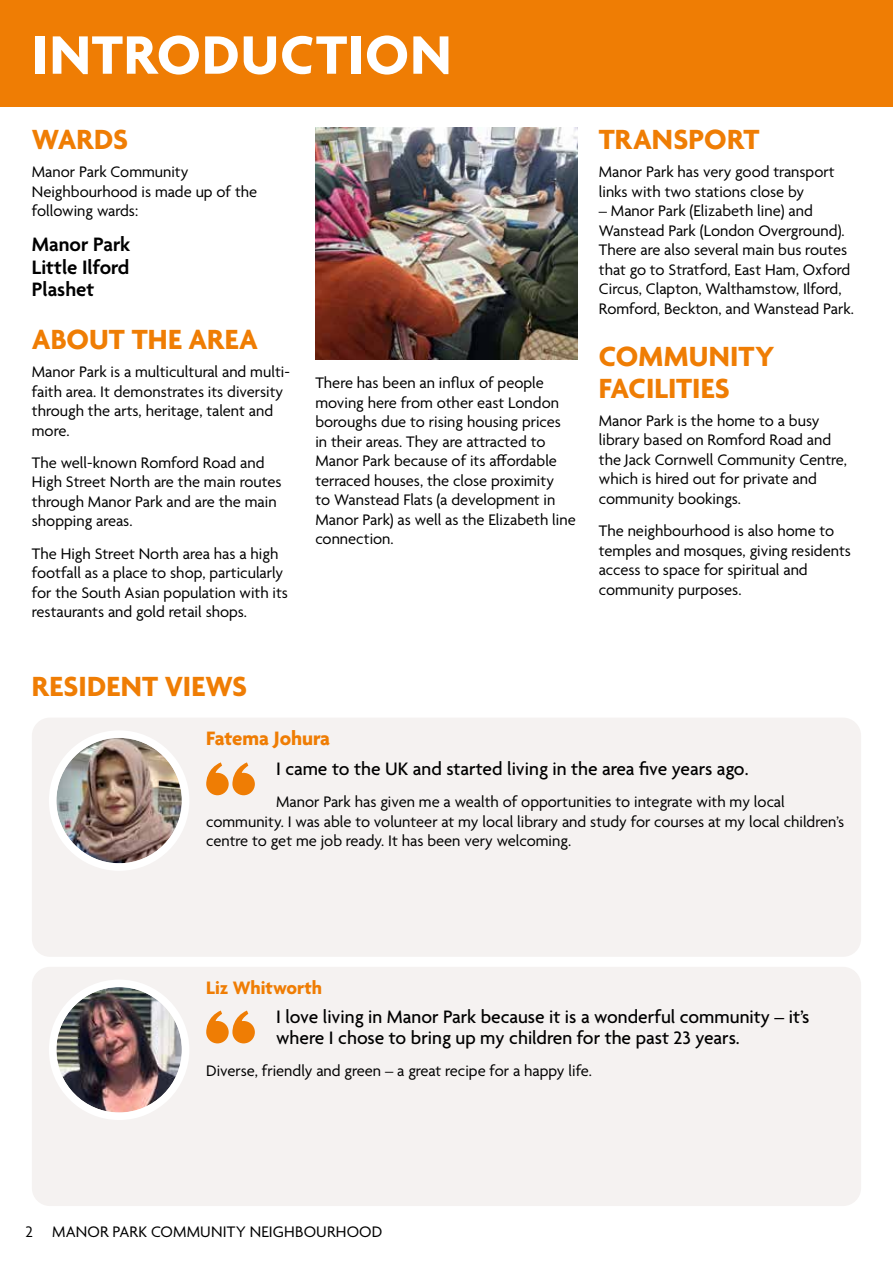
<style>
.page{position:relative;width:893px;height:1263px;background:#fff}
.page>*{position:absolute;margin:0;border:0;box-sizing:border-box;transform-origin:0 0}
.t1{font:700 58.5px "Agenda";letter-spacing:.02em;color:#fff}
.t2{font:700 30px/31.5px "Agenda";color:#ef7d04}
.t3{font:600 21px/22.5px "Agenda";color:#000;text-align:justify}
.t4{font:700 21px "Agenda";color:#ef7d04}
.t5{font:500 19.5px/21px "Agenda";color:#000}
.t6{font:700 19.5px "Agenda";color:#ef7d04}
.t7{font:16.5px/19.5px "Agenda";color:#000}
</style>
<div class="page">
<div style="left:0;top:0;width:893px;height:106px;background:#ef7d04"></div>
<div style="left:32px;top:718px;width:829px;height:239px;background:#f5f2f1;border-radius:18px"></div>
<div style="left:32px;top:967px;width:829px;height:239px;background:#f5f2f1;border-radius:18px"></div>
<svg style="left:206px;top:762px;width:49px;height:33px"></svg>
<svg style="left:206px;top:1010px;width:49px;height:33px"></svg>
<img style="left:56px;top:738px;width:126px;height:125px;border-radius:63px">
<div style="left:49px;top:730px;width:140px;height:141px;border:8px solid #fff;border-radius:50%"></div>
<img style="left:56px;top:987px;width:126px;height:125px;border-radius:63px">
<div style="left:49px;top:979px;width:140px;height:141px;border:8px solid #fff;border-radius:50%"></div>
<img style="left:315px;top:128px;width:263px;height:231px">
<h1 class="t1" style="left:32px;top:24px;width:421px">INTRODUCTION</h1>
<h2 class="t2" style="left:32px;top:126px;width:98px">WARDS</h2>
<p class="t7" style="left:32px;top:163px;width:227px">Manor Park Community<br>Neighbourhood is made up of the following wards:</p>
<p class="t3" style="left:32px;top:235px;width:100px">Manor Park Little Ilford Plashet</p>
<h2 class="t2" style="left:32px;top:326px;width:228px">ABOUT THE AREA</h2>
<p class="t7" style="left:32px;top:363px;width:259px">Manor Park is a multicultural and multi&shy;faith area. It demonstrates its diversity through the arts, heritage, talent and more.</p>
<p class="t7" style="left:32px;top:454px;width:251px">The well-known Romford Road and<br>High Street North are the main routes through Manor Park and are the main shopping areas.</p>
<p class="t7" style="left:32px;top:545px;width:258px">The High Street North area has a high footfall as a place to shop, particularly for the South Asian population with its restaurants and gold retail shops.</p>
<p class="t7" style="left:315px;top:374px;width:262px">There has been an influx of people moving here from other east London boroughs due to rising housing prices in their areas. They are attracted to Manor Park because of its affordable terraced houses, the close proximity<br>to Wanstead Flats (a development in Manor Park) as well as the Elizabeth line connection.</p>
<h2 class="t2" style="left:599px;top:126px;width:162px">TRANSPORT</h2>
<p class="t7" style="left:599px;top:163px;width:237px">Manor Park has very good transport links with two stations close by</p>
<p class="t7" style="left:599px;top:202px;width:257px">– Manor Park (Elizabeth line) and Wanstead Park (London Overground).<br>There are also several main bus routes that go to Stratford, East Ham, Oxford Circus, Clapton, Walthamstow, Ilford, Romford, Beckton, and Wanstead Park.</p>
<h2 class="t2" style="left:599px;top:343px;width:177px">COMMUNITY<br>FACILITIES</h2>
<p class="t7" style="left:599px;top:412px;width:250px">Manor Park is the home to a busy library based on Romford Road and the Jack Cornwell Community Centre, which is hired out for private and community bookings.</p>
<p class="t7" style="left:599px;top:522px;width:254px">The neighbourhood is also home to temples and mosques, giving residents access to space for spiritual and community purposes.</p>
<h2 class="t2" style="left:32px;top:672px;width:217px">RESIDENT VIEWS</h2>
<p class="t4" style="left:206px;top:727px;width:125px">Fatema Johura</p>
<p class="t5" style="left:276px;top:759px;width:474px">I came to the UK and started living in the area five years ago.</p>
<p class="t7" style="left:206px;top:793px;width:639px;text-indent:70px">Manor Park has given me a wealth of opportunities to integrate with my local community. I was able to volunteer at my local library and study for courses at my local children’s centre to get me job ready. It has been very welcoming.</p>
<p class="t6" style="left:206px;top:977px;width:117px">Liz Whitworth</p>
<p class="t5" style="left:276px;top:1007px;width:535px">I love living in Manor Park because it is a wonderful community – it’s where I chose to bring up my children for the past 23 years.</p>
<p class="t7" style="left:206px;top:1062px;width:387px">Diverse, friendly and green – a great recipe for a happy life.</p>
<p class="t7" style="left:26px;top:1223px;width:358px">2 MANOR PARK COMMUNITY NEIGHBOURHOOD</p>
</div>
